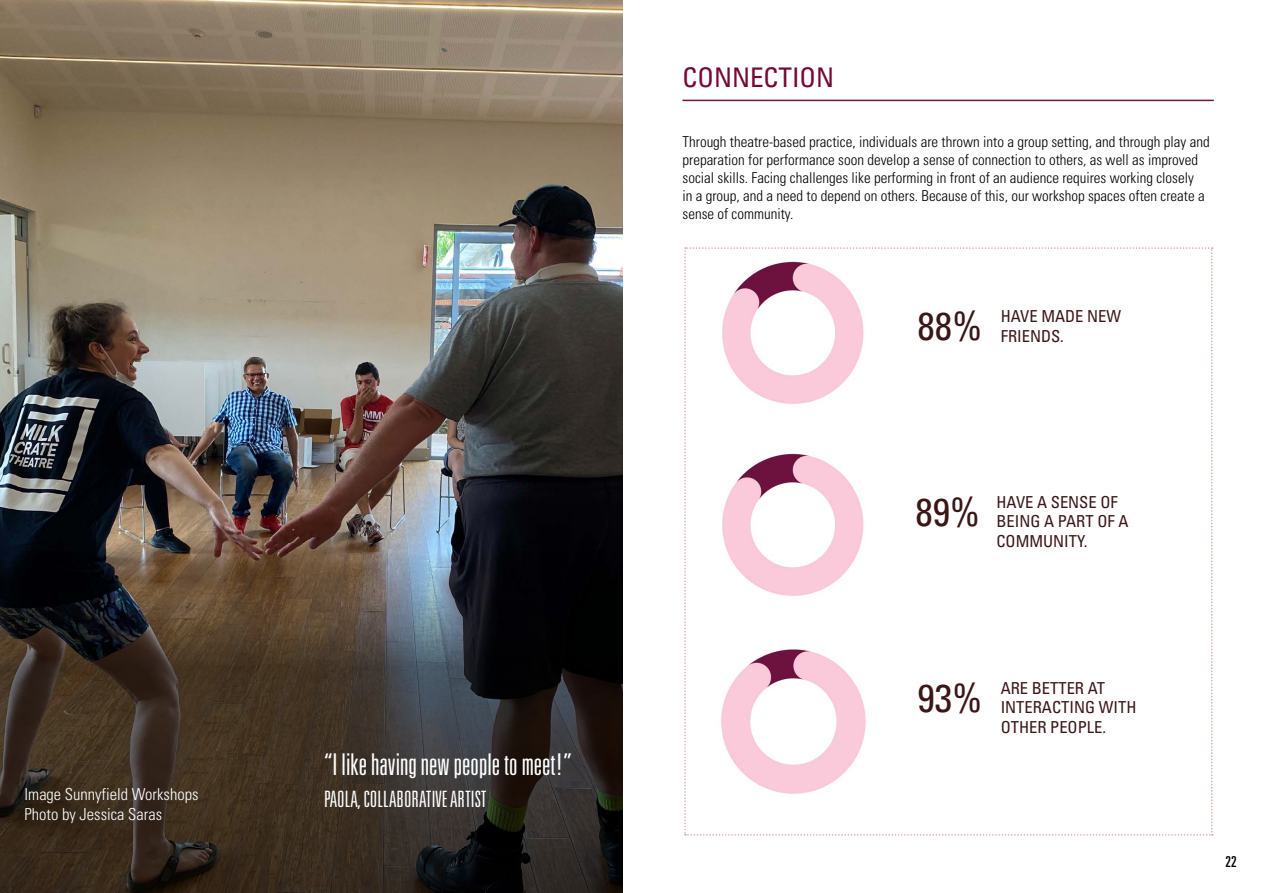
<style>
.page{position:relative;width:1263px;height:893px;background:#fff}
.page>*{position:absolute;margin:0;border:0;box-sizing:border-box;transform-origin:0 0}
.t1{font:condensed 39px "Univers";color:#3b1617}
.t2{font:300 ultra-condensed 30px "Univers";color:#fff}
.t3{font:condensed 27px "Univers";color:#770737}
.t4{font:300 ultra-condensed 22.5px "Univers";color:#fff}
.t5{font:condensed 16.5px/19.8px "Univers";color:#3b1617}
.t6{font:300 condensed 16.5px/19.8px "Univers";color:#fff}
.t7{font:300 condensed 15px/18px "Univers";color:#000}
.t8{font:ultra-condensed 15px "Univers";color:#000}
</style>
<div class="page">
<svg style="left:684px;top:247px;width:529px;height:589px"></svg>
<img style="left:0;top:0;width:623px;height:550px">
<img style="left:712px;top:254px;width:172px;height:165px">
<img style="left:712px;top:446px;width:172px;height:165px">
<img style="left:712px;top:641px;width:172px;height:164px">
<hr style="left:682px;top:100px;width:532px;height:1px;background:#771238">
<svg style="left:0;top:550px;width:623px;height:343px;background:#362e27"></svg>
<p class="t6" style="left:25px;top:784px;width:175px">Image Sunnyfield Workshops<br>Photo by Jessica Saras</p>
<h2 class="t2" style="left:324px;top:748px;width:249px">“I like having new people to meet!”</h2>
<h3 class="t4" style="left:324px;top:787px;width:164px">PAOLA, COLLABORATIVE ARTIST</h3>
<h3 class="t3" style="left:682px;top:60px;width:153px">CONNECTION</h3>
<p class="t7" style="left:682px;top:132px;width:529px">Through theatre-based practice, individuals are thrown into a group setting, and through play and preparation for performance soon develop a sense of connection to others, as well as improved social skills. Facing challenges like performing in front of an audience requires working closely<br>in a group, and a need to depend on others. Because of this, our workshop spaces often create a sense of community.</p>
<h1 class="t1" style="left:917px;top:302px;width:66px">88%</h1>
<p class="t5" style="left:1001px;top:306px;width:122px">HAVE MADE NEW<br>FRIENDS.</p>
<h1 class="t1" style="left:915px;top:487px;width:66px">89%</h1>
<p class="t5" style="left:996px;top:492px;width:134px">HAVE A SENSE OF<br>BEING A PART OF A<br>COMMUNITY.</p>
<h1 class="t1" style="left:917px;top:673px;width:66px">93%</h1>
<p class="t5" style="left:1001px;top:677px;width:137px">ARE BETTER AT<br>INTERACTING WITH<br>OTHER PEOPLE.</p>
<p class="t8" style="left:1225px;top:853px;width:13px">22</p>
</div>
